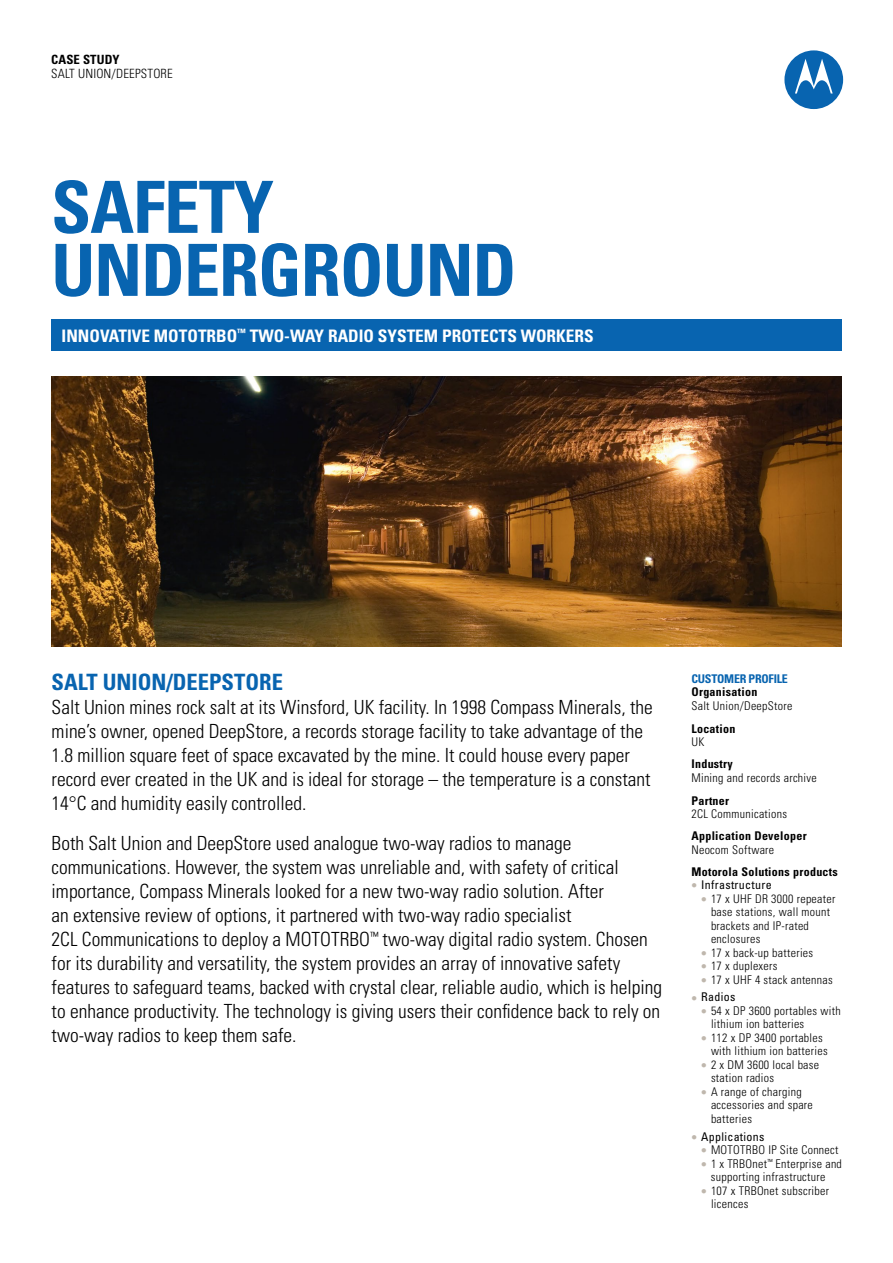
<style>
.page{position:relative;width:893px;height:1263px;background:#fff}
.page>*{position:absolute;margin:0;border:0;box-sizing:border-box;transform-origin:0 0}
.t1{font:700 condensed 72px/63px "Univers LT Std";letter-spacing:-.015em;color:#0864b0}
.t2{font:700 condensed 22.5px "Univers LT Std";color:#0864b0}
.t3{font:300 condensed 19.5px/24px "Univers LT Std";color:#000}
.t4{font:700 condensed 17.25px "Univers LT Std";color:#fff}
.t5{font:300 condensed 12.75px "Univers LT Std";letter-spacing:.015em;color:#000}
.t6{font:700 condensed 12.75px "Univers LT Std";letter-spacing:.01em;color:#000}
.t7{font:300 condensed 12px/13.5px "Univers LT Std";letter-spacing:.025em;color:#000}
.t8{font:700 condensed 12px "Univers LT Std";letter-spacing:.025em;color:#000}
.t9{font:condensed 12px "Univers LT Std";letter-spacing:.025em;color:#000}
.t10{font:700 condensed 12px "Univers LT Std";letter-spacing:-.02em;color:#0864b0}
.s1{color:#bfb7ad}
</style>
<div class="page">
<div style="left:784px;top:50px;width:59px;height:59px;background:#0864b0;border-radius:50%"></div>
<svg style="left:795px;top:59px;width:38px;height:34px"></svg>
<div style="left:51px;top:319px;width:791px;height:32px;background:#0864b0"></div>
<img style="left:51px;top:376px;width:791px;height:270px">
<p class="t6" style="left:51px;top:52px;width:70px">CASE STUDY</p>
<p class="t5" style="left:51px;top:65px;width:123px">SALT UNION/DEEPSTORE</p>
<h1 class="t1" style="left:51px;top:175px;width:467px">SAFETY<br>UNDERGROUND</h1>
<p class="t4" style="left:62px;top:325px;width:533px">INNOVATIVE MOTOTRBO<sup>™</sup> TWO-WAY RADIO SYSTEM PROTECTS WORKERS</p>
<p class="t2" style="left:52px;top:669px;width:233px">SALT UNION/DEEPSTORE</p>
<p class="t3" style="left:52px;top:696px;width:603px">Salt Union mines rock salt at its Winsford, UK facility. In 1998 Compass Minerals, the mine’s owner, opened DeepStore, a records storage facility to take advantage of the 1.8 million square feet of space excavated by the mine. It could house every paper record ever created in the UK and is ideal for storage – the temperature is a constant 14°C and humidity easily controlled.</p>
<p class="t3" style="left:52px;top:831px;width:612px">Both Salt Union and DeepStore used analogue two-way radios to manage communications. However, the system was unreliable and, with safety of critical importance, Compass Minerals looked for a new two-way radio solution. After<br>an extensive review of options, it partnered with two-way radio specialist<br>2CL Communications to deploy a MOTOTRBO<sup>™</sup> two-way digital radio system. Chosen for its durability and versatility, the system provides an array of innovative safety features to safeguard teams, backed with crystal clear, reliable audio, which is helping to enhance productivity. The technology is giving users their confidence back to rely on two-way radios to keep them safe.</p>
<p class="t10" style="left:691px;top:671px;width:98px">CUSTOMER PROFILE</p>
<p class="t8" style="left:691px;top:685px;width:67px">Organisation</p>
<p class="t7" style="left:691px;top:699px;width:102px">Salt Union/DeepStore</p>
<p class="t8" style="left:691px;top:721px;width:46px">Location</p>
<p class="t7" style="left:691px;top:735px;width:14px">UK</p>
<p class="t8" style="left:691px;top:757px;width:43px">Industry</p>
<p class="t7" style="left:691px;top:771px;width:127px">Mining and records archive</p>
<p class="t8" style="left:691px;top:793px;width:39px">Partner</p>
<p class="t7" style="left:691px;top:807px;width:97px">2CL Communications</p>
<p class="t8" style="left:691px;top:828px;width:117px">Application Developer</p>
<p class="t7" style="left:691px;top:843px;width:84px">Neocom Software</p>
<p class="t8" style="left:691px;top:864px;width:148px">Motorola Solutions products</p>
<p class="t9" style="left:691px;top:877px;width:82px"><span class="s1">●</span> Infrastructure</p>
<p class="t7" style="left:711px;top:892px;width:126px;text-indent:-10px"><span class="s1">●</span> 17 x UHF DR 3000 repeater base stations, wall mount brackets and IP-rated enclosures</p>
<p class="t7" style="left:701px;top:946px;width:114px"><span class="s1">●</span> 17 x back-up batteries</p>
<p class="t7" style="left:701px;top:959px;width:78px"><span class="s1">●</span> 17 x duplexers</p>
<p class="t7" style="left:701px;top:973px;width:133px"><span class="s1">●</span> 17 x UHF 4 stack antennas</p>
<p class="t9" style="left:691px;top:989px;width:45px"><span class="s1">●</span> Radios</p>
<p class="t7" style="left:711px;top:1004px;width:131px;text-indent:-10px"><span class="s1">●</span> 54 x DP 3600 portables with lithium ion batteries</p>
<p class="t7" style="left:711px;top:1031px;width:118px;text-indent:-10px"><span class="s1">●</span> 112 x DP 3400 portables with lithium ion batteries</p>
<p class="t7" style="left:711px;top:1058px;width:110px;text-indent:-10px"><span class="s1">●</span> 2 x DM 3600 local base station radios</p>
<p class="t7" style="left:711px;top:1085px;width:103px;text-indent:-10px"><span class="s1">●</span> A range of charging accessories and spare batteries</p>
<p class="t9" style="left:691px;top:1129px;width:75px"><span class="s1">●</span> Applications</p>
<p class="t7" style="left:701px;top:1143px;width:139px"><span class="s1">●</span> MOTOTRBO IP Site Connect</p>
<p class="t7" style="left:701px;top:1157px;width:142px;text-align:center"><span class="s1">●</span> 1 x TRBOnet<sup>™</sup> Enterprise and supporting infrastructure</p>
<p class="t7" style="left:711px;top:1184px;width:120px;text-indent:-10px"><span class="s1">●</span> 107 x TRBOnet subscriber licences</p>
</div>
